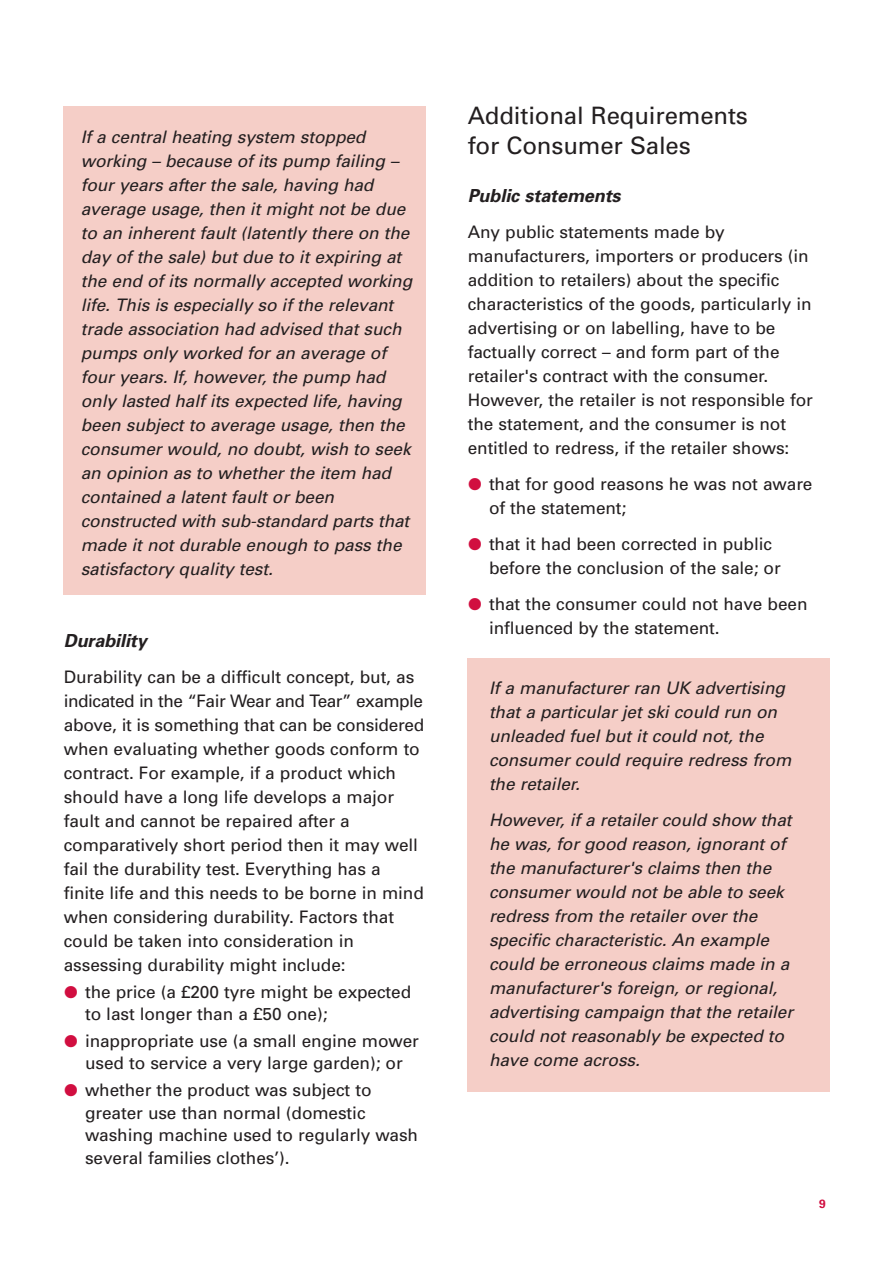
<style>
.page{position:relative;width:893px;height:1263px;background:#fff}
.page>*{position:absolute;margin:0;border:0;box-sizing:border-box;transform-origin:0 0}
.t1{font:24px/30px "Univers";letter-spacing:-.005em;color:#231f20}
.t2{font:italic 700 18px "Univers";letter-spacing:-.005em;color:#231f20}
.t3{font:17.25px/24px "Univers";letter-spacing:-.005em;color:#231f20}
.t4{font:italic 17.25px/24px "Univers";letter-spacing:-.005em;color:#231f20}
.t5{font:700 12px "Univers";color:#d10e40}
</style>
<div class="page">
<div style="left:64px;top:106px;width:362px;height:489px;background:#f5cec7"></div>
<div style="left:467px;top:658px;width:362px;height:433px;background:#f5cec7"></div>
<p class="t4" style="left:81px;top:126px;width:333px">If a central heating system stopped working – because of its pump failing – four years after the sale, having had average usage, then it might not be due to an inherent fault (latently there on the day of the sale) but due to it expiring at the end of its normally accepted working life. This is especially so if the relevant trade association had advised that such pumps only worked for an average of four years. If, however, the pump had only lasted half its expected life, having been subject to average usage, then the consumer would, no doubt, wish to seek an opinion as to whether the item had contained a latent fault or been constructed with sub-standard parts that made it not durable enough to pass the satisfactory quality test.</p>
<p class="t2" style="left:64px;top:634px;width:85px">Durability</p>
<p class="t3" style="left:64px;top:666px;width:362px">Durability can be a difficult concept, but, as indicated in the “Fair Wear and Tear” example above, it is something that can be considered when evaluating whether goods conform to contract. For example, if a product which should have a long life develops a major fault and cannot be repaired after a comparatively short period then it may well fail the durability test. Everything has a finite life and this needs to be borne in mind when considering durability. Factors that could be taken into consideration in assessing durability might include:</p>
<p class="t3" style="left:85px;top:982px;width:328px;line-height:22.5px">the price (a £200 tyre might be expected to last longer than a £50 one);</p>
<p class="t3" style="left:85px;top:1031px;width:335px;line-height:22.5px">inappropriate use (a small engine mower used to service a very large garden); or</p>
<p class="t3" style="left:85px;top:1080px;width:335px;line-height:22.5px">whether the product was subject to greater use than normal (domestic washing machine used to regularly wash several families clothes’).</p>
<h1 class="t1" style="left:468px;top:102px;width:282px">Additional Requirements for Consumer Sales</h1>
<p class="t2" style="left:468px;top:189px;width:154px">Public statements</p>
<p class="t3" style="left:468px;top:221px;width:347px">Any public statements made by manufacturers, importers or producers (in addition to retailers) about the specific characteristics of the goods, particularly in advertising or on labelling, have to be factually correct – and form part of the retailer's contract with the consumer.<br>However, the retailer is not responsible for the statement, and the consumer is not entitled to redress, if the retailer shows:</p>
<p class="t3" style="left:489px;top:473px;width:325px">that for good reasons he was not aware of the statement;</p>
<p class="t3" style="left:489px;top:533px;width:293px">that it had been corrected in public before the conclusion of the sale; or</p>
<p class="t3" style="left:489px;top:593px;width:320px">that the consumer could not have been influenced by the statement.</p>
<p class="t4" style="left:489px;top:677px;width:304px">If a manufacturer ran UK advertising that a particular jet ski could run on unleaded fuel but it could not, the consumer could require redress from the retailer.</p>
<p class="t4" style="left:489px;top:809px;width:306px">However, if a retailer could show that he was, for good reason, ignorant of the manufacturer's claims then the consumer would not be able to seek redress from the retailer over the specific characteristic. An example could be erroneous claims made in a manufacturer's foreign, or regional, advertising campaign that the retailer could not reasonably be expected to have come across.</p>
<p class="t5" style="left:819px;top:1199px;width:8px">9</p>
</div>
